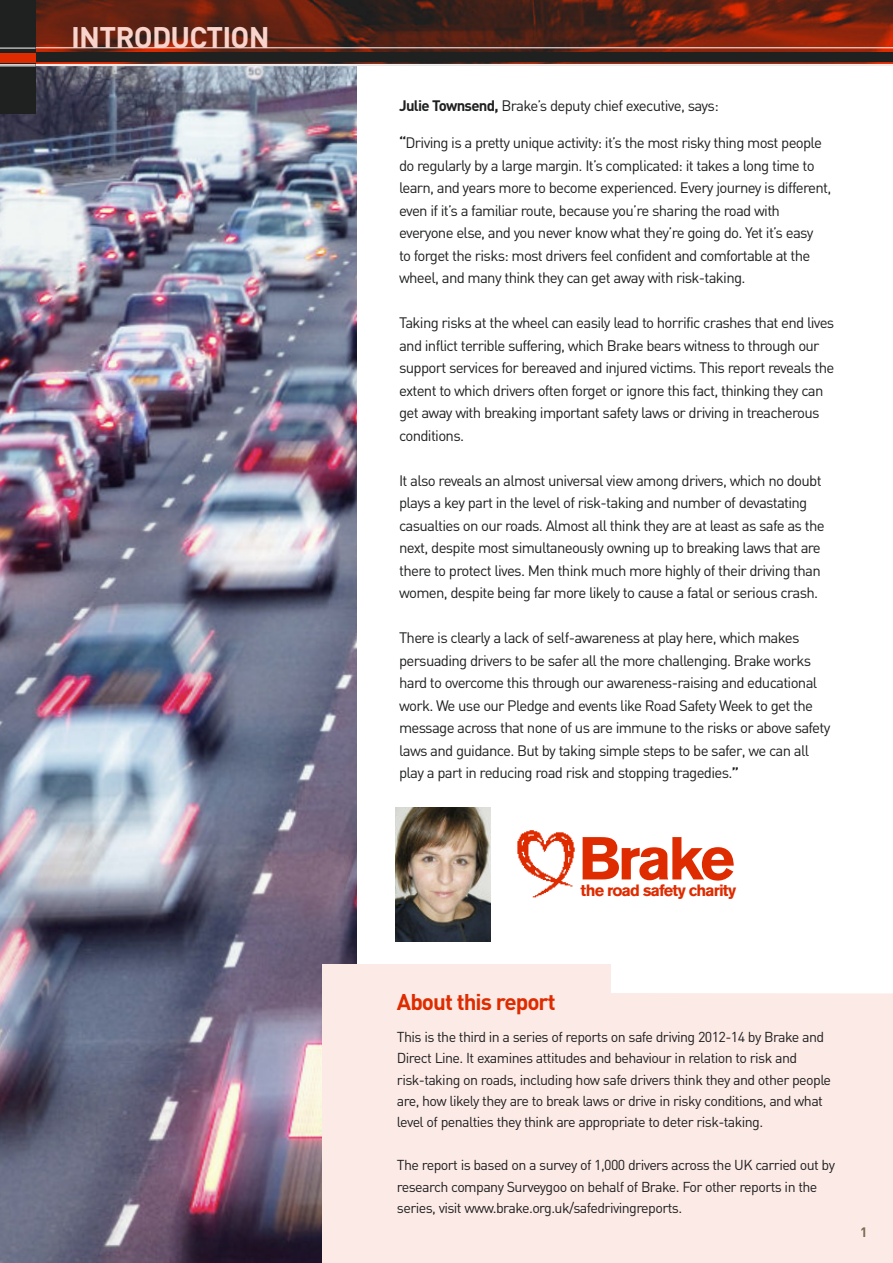
<style>
.page{position:relative;width:893px;height:1263px;background:#fff}
.page>*{position:absolute;margin:0;border:0;box-sizing:border-box;transform-origin:0 0}
.t1{font:700 60px "Akzidenz Grotesk BQ";letter-spacing:-.055em;color:#de2b00}
.t2{font:700 29.4px "DIN";letter-spacing:-.025em;color:#f8d4cc}
.t3{font:700 22.5px "DIN";letter-spacing:-.045em;color:#de2b00}
.t4{font:700 16.2px "Akzidenz Grotesk BQ";letter-spacing:-.055em;color:#de2b00}
.t5{font:15px/22.5px "DIN";letter-spacing:-.045em;color:#1f2020}
.t6{font:14.25px/21.5px "DIN";letter-spacing:-.04em;color:#1f2020}
.t7{font:700 13.5px "DIN";color:#756c51}
.s1{font-weight:700}
</style>
<div class="page">
<img style="left:0;top:66px;width:357px;height:1197px">
<img style="left:36px;top:0;width:857px;height:64px">
<div style="left:26px;top:53px;width:867px;height:9px;background:#1f2020"></div>
<hr style="left:0;top:47px;width:893px;height:1px;background:#fff">
<div style="left:0;top:0;width:36px;height:114px;background:#1f2020"></div>
<div style="left:0;top:53px;width:36px;height:9px;background:#de2b00"></div>
<hr style="left:0;top:64px;width:36px;height:1px;background:#fff">
<hr style="left:0;top:66px;width:36px;height:1px;background:#fff">
<hr style="left:0;top:48px;width:36px;height:1px;background:#fff">
<img style="left:395px;top:807px;width:95px;height:135px">
<img style="left:517px;top:830px;width:58px;height:68px">
<div style="left:322px;top:964px;width:571px;height:299px;background:#fceae6"></div>
<div style="left:611px;top:964px;width:282px;height:30px;background:#fff"></div>
<h2 class="t2" style="left:71px;top:21px;width:200px">INTRODUCTION</h2>
<p class="t5" style="left:399px;top:94px;width:321px"><span class="s1">Julie Townsend,</span> Brake’s deputy chief executive, says:</p>
<p class="t5" style="left:399px;top:132px;width:434px"><span class="s1">“</span>Driving is a pretty unique activity: it’s the most risky thing most people do regularly by a large margin. It’s complicated: it takes a long time to learn, and years more to become experienced. Every journey is different, even if it’s a familiar route, because you’re sharing the road with everyone else, and you never know what they’re going do. Yet it’s easy<br>to forget the risks: most drivers feel confident and comfortable at the wheel, and many think they can get away with risk-taking.</p>
<p class="t5" style="left:399px;top:312px;width:437px">Taking risks at the wheel can easily lead to horrific crashes that end lives and inflict terrible suffering, which Brake bears witness to through our support services for bereaved and injured victims. This report reveals the extent to which drivers often forget or ignore this fact, thinking they can get away with breaking important safety laws or driving in treacherous conditions.</p>
<p class="t5" style="left:399px;top:469px;width:427px">It also reveals an almost universal view among drivers, which no doubt plays a key part in the level of risk-taking and number of devastating casualties on our roads. Almost all think they are at least as safe as the next, despite most simultaneously owning up to breaking laws that are there to protect lives. Men think much more highly of their driving than women, despite being far more likely to cause a fatal or serious crash.</p>
<p class="t5" style="left:399px;top:627px;width:433px">There is clearly a lack of self-awareness at play here, which makes persuading drivers to be safer all the more challenging. Brake works hard to overcome this through our awareness-raising and educational work. We use our Pledge and events like Road Safety Week to get the message across that none of us are immune to the risks or above safety laws and guidance. But by taking simple steps to be safer, we can all play a part in reducing road risk and stopping tragedies.<span class="s1">”</span></p>
<h1 class="t1" style="left:578px;top:825px;width:158px">Brake</h1>
<p class="t4" style="left:581px;top:881px;width:157px">the road safety charity</p>
<h3 class="t3" style="left:397px;top:989px;width:160px">About this report</h3>
<p class="t6" style="left:397px;top:1026px;width:436px">This is the third in a series of reports on safe driving 2012-14 by Brake and Direct Line. It examines attitudes and behaviour in relation to risk and risk-taking on roads, including how safe drivers think they and other people are, how likely they are to break laws or drive in risky conditions, and what level of penalties they think are appropriate to deter risk-taking.</p>
<p class="t6" style="left:397px;top:1155px;width:440px">The report is based on a survey of 1,000 drivers across the UK carried out by research company Surveygoo on behalf of Brake. For other reports in the series, visit www.brake.org.uk/safedrivingreports.</p>
<p class="t7" style="left:860px;top:1224px;width:9px">1</p>
</div>
